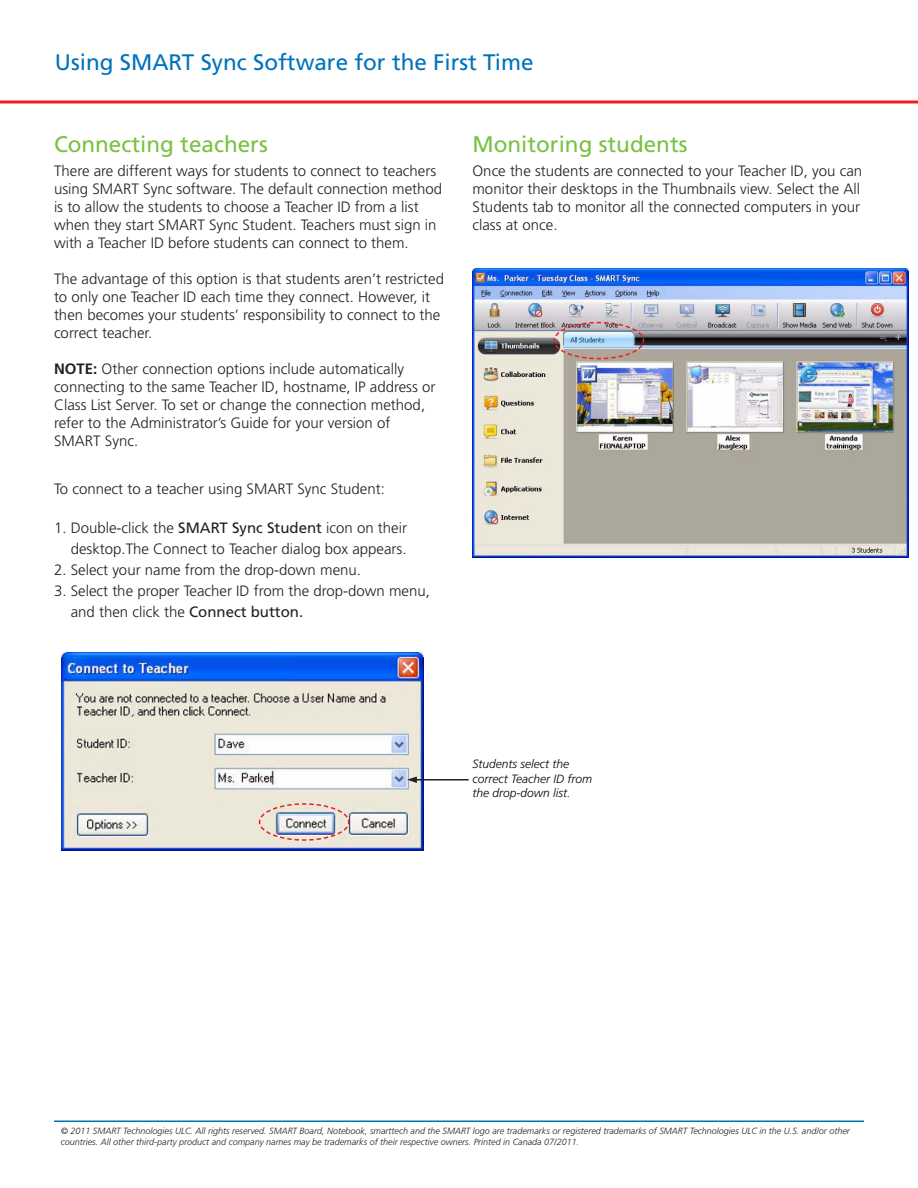
<style>
.page{position:relative;width:918px;height:1188px;background:#fff}
.page>*{position:absolute;margin:0;border:0;box-sizing:border-box;transform-origin:0 0}
.t1{font:22.5px "Frutiger LT Std";color:#0072bc}
.t2{font:22.5px "Frutiger LT Std";color:#79c142}
.t3{font:300 15px/18px "Frutiger LT Std";color:#231f20}
.t4{font:italic 300 12px "Frutiger LT Std";color:#040503}
.t5{font:italic 300 9px/10.8px "Frutiger LT Std";color:#231f20}
.s1{font-weight:700}
.s2{font-weight:400}
</style>
<div class="page">
<svg style="left:0;top:100px;width:918px;height:4px;background:#f25559"></svg>
<img style="left:472px;top:268px;width:436px;height:290px">
<img style="left:61px;top:652px;width:362px;height:199px">
<svg style="left:407px;top:777px;width:10px;height:6px"></svg>
<hr style="left:414px;top:779px;width:55px;height:2px;background:#231f20">
<svg style="left:258px;top:802px;width:92px;height:40px;background:#d6cccb"></svg>
<img style="left:553px;top:321px;width:92px;height:39px">
<hr style="left:54px;top:1120px;width:810px;height:2px;background:#0072bc">
<h1 class="t1" style="left:55px;top:49px;width:480px">Using SMART Sync Software for the First Time</h1>
<p class="t2" style="left:54px;top:131px;width:215px">Connecting teachers</p>
<p class="t3" style="left:54px;top:162px;width:390px">There are different ways for students to connect to teachers using SMART Sync software. The default connection method is to allow the students to choose a Teacher ID from a list when they start SMART Sync Student. Teachers must sign in with a Teacher ID before students can connect to them.</p>
<p class="t3" style="left:54px;top:270px;width:392px">The advantage of this option is that students aren’t restricted to only one Teacher ID each time they connect. However, it then becomes your students’ responsibility to connect to the correct teacher.</p>
<p class="t3" style="left:54px;top:360px;width:383px"><span class="s1">NOTE:</span> Other connection options include automatically connecting to the same Teacher ID, hostname, IP address or</p>
<p class="t3" style="left:54px;top:396px;width:373px">Class List Server. To set or change the connection method, refer to the Administrator’s Guide for your version of</p>
<p class="t3" style="left:54px;top:432px;width:86px">SMART Sync.</p>
<p class="t3" style="left:54px;top:480px;width:332px">To connect to a teacher using SMART Sync Student:</p>
<p class="t3" style="left:54px;top:517px;width:355px;line-height:21px;text-align:right">1. Double-click the <span class="s2">SMART Sync Student</span> icon on their desktop.The Connect to Teacher dialog box appears.</p>
<p class="t3" style="left:54px;top:561px;width:309px">2. Select your name from the drop-down menu.</p>
<p class="t3" style="left:71px;top:580px;width:361px;line-height:21px;text-indent:-17px">3. Select the proper Teacher ID from the drop-down menu, and then click the <span class="s2">Connect button.</span></p>
<p class="t2" style="left:472px;top:131px;width:217px">Monitoring students</p>
<p class="t3" style="left:472px;top:162px;width:391px">Once the students are connected to your Teacher ID, you can monitor their desktops in the Thumbnails view. Select the All Students tab to monitor all the connected computers in your class at once.</p>
<p class="t4" style="left:472px;top:757px;width:98px">Students select the</p>
<p class="t4" style="left:472px;top:772px;width:121px">correct Teacher ID from</p>
<p class="t4" style="left:472px;top:786px;width:100px">the drop-down list.</p>
<p class="t5" style="left:61px;top:1126px;width:791px">© 2011 SMART Technologies ULC. All rights reserved. SMART Board, Notebook, smarttech and the SMART logo are trademarks or registered trademarks of SMART Technologies ULC in the U.S. and/or other countries. All other third-party product and company names may be trademarks of their respective owners. Printed in Canada 07/2011.</p>
</div>
